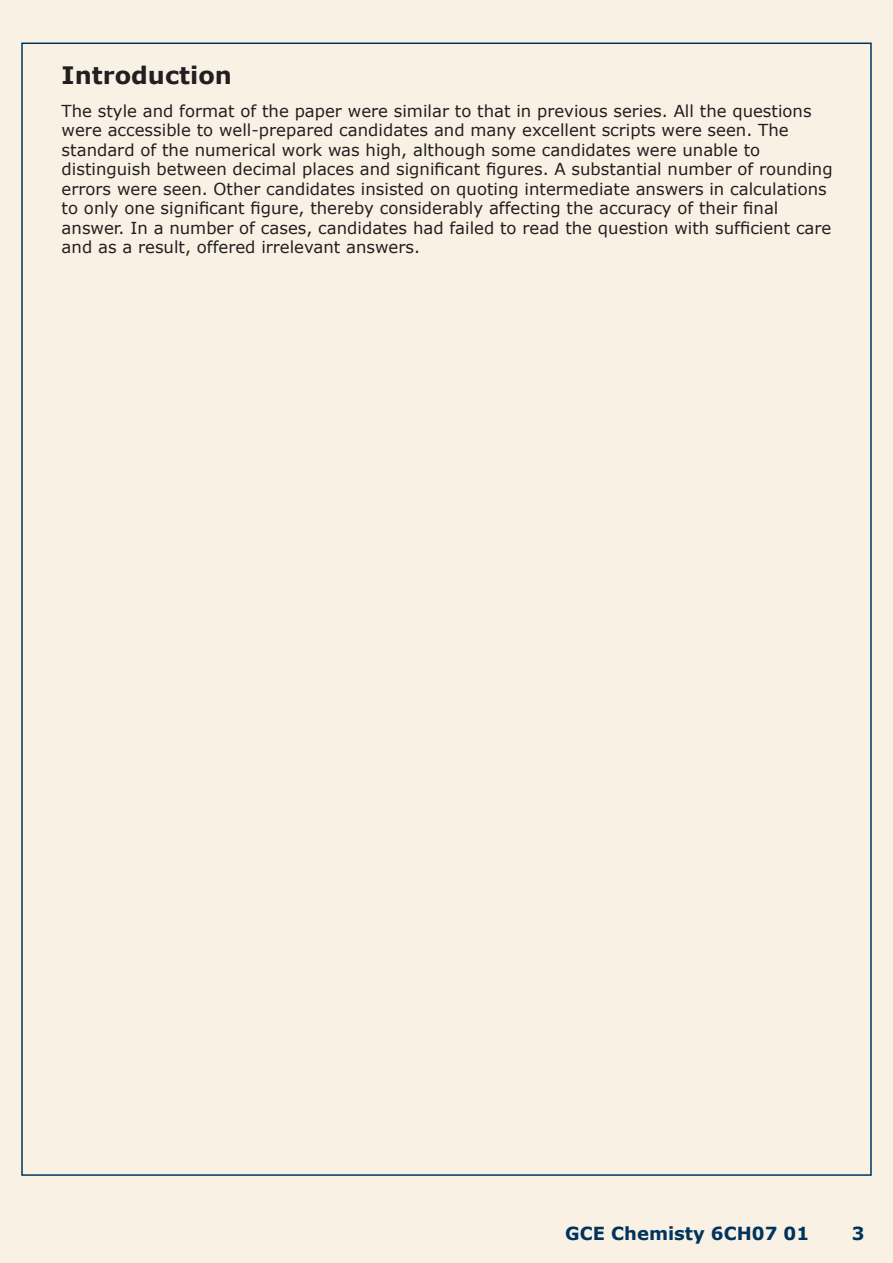
<style>
.page{position:relative;width:893px;height:1263px;background:#f9f2e4}
.page>*{position:absolute;margin:0;border:0;box-sizing:border-box;transform-origin:0 0}
.t1{font:700 24px "Verdana";color:#231f20}
.t2{font:700 18px "Verdana";color:#00345e}
.t3{font:16.5px/19.5px "Verdana";color:#231f20}
</style>
<div class="page">
<h1 class="t1" style="left:62px;top:60px;width:172px">Introduction</h1>
<p class="t3" style="left:62px;top:100px;width:772px">The style and format of the paper were similar to that in previous series. All the questions were accessible to well-prepared candidates and many excellent scripts were seen. The standard of the numerical work was high, although some candidates were unable to distinguish between decimal places and significant figures. A substantial number of rounding errors were seen. Other candidates insisted on quoting intermediate answers in calculations to only one significant figure, thereby considerably affecting the accuracy of their final answer. In a number of cases, candidates had failed to read the question with sufficient care and as a result, offered irrelevant answers.</p>
<p class="t2" style="left:565px;top:1222px;width:246px">GCE Chemisty 6CH07 01</p>
<p class="t2" style="left:852px;top:1222px;width:14px">3</p>
</div>
